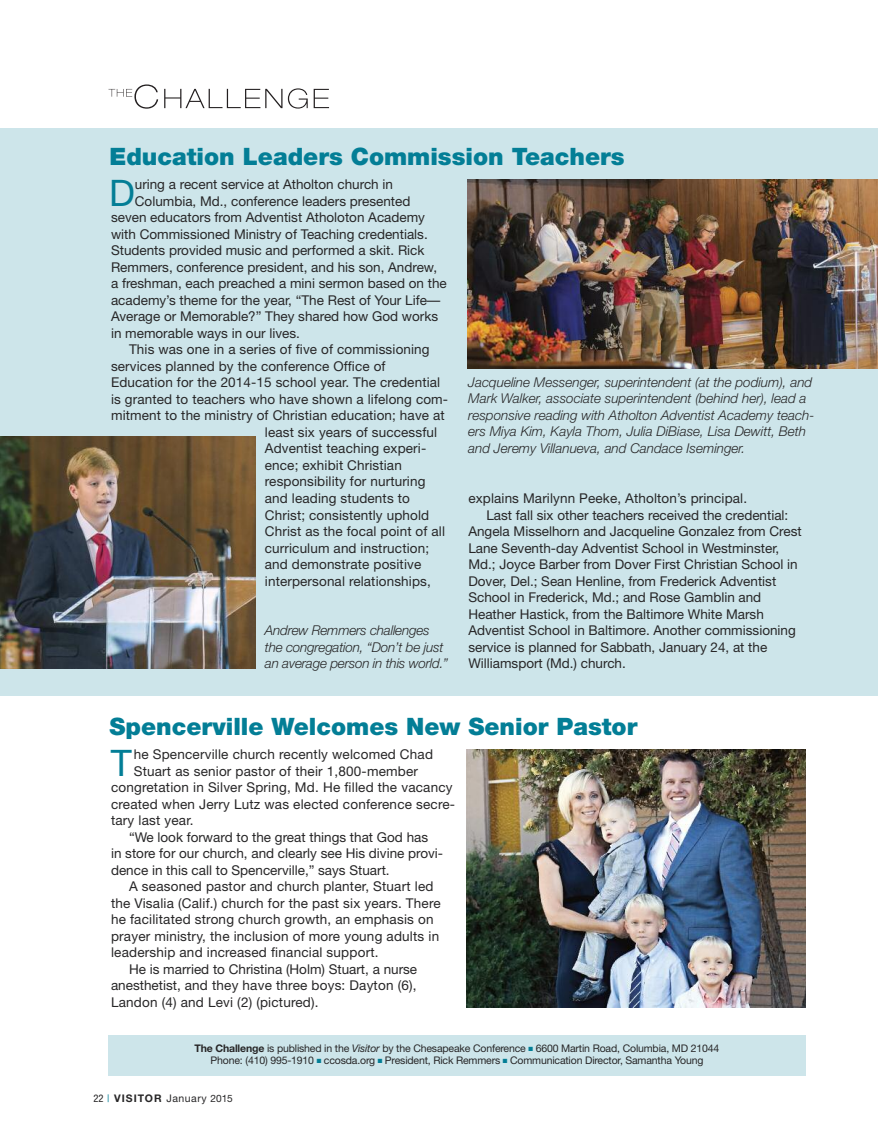
<style>
.page{position:relative;width:878px;height:1148px;background:#fff}
.page>*{position:absolute;margin:0;border:0;box-sizing:border-box;transform-origin:0 0}
.t1{font:36.6px "Helvetica Neue";color:#037e96}
.t2{font:900 24px "Helvetica Neue";color:#037e96}
.t3{font:13.5px "Helvetica Neue";color:#272627}
.t4{font:italic 300 13.5px/16.5px "Helvetica Neue";color:#272627}
.t5{font:10.5px/12px "Helvetica Neue";letter-spacing:-.015em;color:#272627;text-align:center}
.t6{font:700 10.5px "Helvetica Neue";letter-spacing:.1em;color:#272627}
.s1{font-weight:700}
.s2{font-style:italic}
.s3{color:#037e96}
.s4{font-weight:400;font-stretch:condensed}
.s5{font-weight:400;font-stretch:condensed;color:#037e96}
.s6{font-weight:400}
.s7{font-weight:400;font-size:10.2px}
</style>
<div class="page">
<div style="left:0;top:128px;width:877px;height:567px;background:#cde5ea"></div>
<svg style="left:108px;top:84px;width:50px;height:25px"></svg>
<svg style="left:164px;top:89px;width:118px;height:19px"></svg>
<svg style="left:288px;top:88px;width:41px;height:21px"></svg>
<img style="left:467px;top:179px;width:410px;height:189px">
<img style="left:0;top:437px;width:256px;height:231px">
<img style="left:466px;top:749px;width:339px;height:258px">
<div style="left:108px;top:1035px;width:697px;height:40px;background:#cde5ea"></div>
<h2 class="t2" style="left:110px;top:148px;width:516px">Education Leaders Commission Teachers</h2>
<h1 class="t1" style="left:109px;top:180px;width:27px">D</h1>
<p class="t3" style="left:135px;top:180px;width:260px">uring a recent service at Atholton church in</p>
<p class="t3" style="left:135px;top:196px;width:277px">Columbia, Md., conference leaders presented</p>
<p class="t3" style="left:111px;top:213px;width:315px">seven educators from Adventist Atholoton Academy</p>
<p class="t3" style="left:111px;top:229px;width:318px">with Commissioned Ministry of Teaching credentials.</p>
<p class="t3" style="left:111px;top:246px;width:315px">Students provided music and performed a skit. Rick</p>
<p class="t3" style="left:111px;top:262px;width:328px">Remmers, conference president, and his son, Andrew,</p>
<p class="t3" style="left:111px;top:279px;width:337px">a freshman, each preached a mini sermon based on the</p>
<p class="t3" style="left:111px;top:295px;width:331px">academy’s theme for the year, “The Rest of Your Life—</p>
<p class="t3" style="left:111px;top:312px;width:328px">Average or Memorable?” They shared how God works</p>
<p class="t3" style="left:111px;top:328px;width:190px">in memorable ways in our lives.</p>
<p class="t3" style="left:129px;top:345px;width:302px">This was one in a series of five of commissioning</p>
<p class="t3" style="left:111px;top:361px;width:276px">services planned by the conference Office of</p>
<p class="t3" style="left:111px;top:378px;width:331px">Education for the 2014-15 school year. The credential</p>
<p class="t3" style="left:111px;top:394px;width:339px">is granted to teachers who have shown a lifelong com-</p>
<p class="t3" style="left:111px;top:411px;width:335px">mitment to the ministry of Christian education; have at</p>
<p class="t3" style="left:265px;top:427px;width:174px">least six years of successful</p>
<p class="t3" style="left:265px;top:444px;width:163px">Adventist teaching experi-</p>
<p class="t3" style="left:265px;top:460px;width:138px">ence; exhibit Christian</p>
<p class="t3" style="left:265px;top:477px;width:162px">responsibility for nurturing</p>
<p class="t3" style="left:265px;top:493px;width:146px">and leading students to</p>
<p class="t3" style="left:265px;top:510px;width:166px">Christ; consistently uphold</p>
<p class="t3" style="left:265px;top:526px;width:182px">Christ as the focal point of all</p>
<p class="t3" style="left:265px;top:543px;width:166px">curriculum and instruction;</p>
<p class="t3" style="left:265px;top:559px;width:158px">and demonstrate positive</p>
<p class="t3" style="left:265px;top:576px;width:167px">interpersonal relationships,</p>
<p class="t4" style="left:468px;top:375px;width:347px">Jacqueline Messenger, superintendent (at the podium), and Mark Walker, associate superintendent (behind her), lead a responsive reading with Atholton Adventist Academy teach&shy;ers Miya Kim, Kayla Thom, Julia DiBiase, Lisa Dewitt, Beth and Jeremy Villanueva, and Candace Iseminger.</p>
<p class="t3" style="left:468px;top:493px;width:280px">explains Marilynn Peeke, Atholton’s principal.</p>
<p class="t3" style="left:486px;top:510px;width:303px">Last fall six other teachers received the credential:</p>
<p class="t3" style="left:468px;top:526px;width:335px">Angela Misselhorn and Jacqueline Gonzalez from Crest</p>
<p class="t3" style="left:468px;top:543px;width:312px">Lane Seventh-day Adventist School in Westminster,</p>
<p class="t3" style="left:468px;top:559px;width:331px">Md.; Joyce Barber from Dover First Christian School in</p>
<p class="t3" style="left:468px;top:576px;width:309px">Dover, Del.; Sean Henline, from Frederick Adventist</p>
<p class="t3" style="left:468px;top:592px;width:294px">School in Frederick, Md.; and Rose Gamblin and</p>
<p class="t3" style="left:468px;top:609px;width:297px">Heather Hastick, from the Baltimore White Marsh</p>
<p class="t3" style="left:468px;top:625px;width:329px">Adventist School in Baltimore. Another commissioning</p>
<p class="t3" style="left:468px;top:642px;width:300px">service is planned for Sabbath, January 24, at the</p>
<p class="t3" style="left:468px;top:658px;width:159px">Williamsport (Md.) church.</p>
<p class="t4" style="left:265px;top:623px;width:185px">Andrew Remmers challenges the congregation, “Don’t be just an average person in this world.”</p>
<h2 class="t2" style="left:110px;top:717px;width:529px">Spencerville Welcomes New Senior Pastor</h2>
<h1 class="t1" style="left:111px;top:749px;width:23px">T</h1>
<p class="t3" style="left:134px;top:749px;width:301px">he Spencerville church recently welcomed Chad</p>
<p class="t3" style="left:134px;top:766px;width:286px">Stuart as senior pastor of their 1,800-member</p>
<p class="t3" style="left:111px;top:782px;width:343px">congretation in Silver Spring, Md. He filled the vacancy</p>
<p class="t3" style="left:111px;top:799px;width:346px">created when Jerry Lutz was elected conference secre-</p>
<p class="t3" style="left:111px;top:815px;width:84px">tary last year.</p>
<p class="t3" style="left:129px;top:832px;width:301px">“We look forward to the great things that God has</p>
<p class="t3" style="left:111px;top:848px;width:333px">in store for our church, and clearly see His divine provi-</p>
<p class="t3" style="left:111px;top:865px;width:280px">dence in this call to Spencerville,” says Stuart.</p>
<p class="t3" style="left:129px;top:881px;width:306px">A seasoned pastor and church planter, Stuart led</p>
<p class="t3" style="left:111px;top:898px;width:331px">the Visalia (Calif.) church for the past six years. There</p>
<p class="t3" style="left:111px;top:914px;width:324px">he facilitated strong church growth, an emphasis on</p>
<p class="t3" style="left:111px;top:931px;width:330px">prayer ministry, the inclusion of more young adults in</p>
<p class="t3" style="left:111px;top:947px;width:269px">leadership and increased financial support.</p>
<p class="t3" style="left:129px;top:964px;width:289px">He is married to Christina (Holm) Stuart, a nurse</p>
<p class="t3" style="left:111px;top:980px;width:307px">anesthetist, and they have three boys: Dayton (6),</p>
<p class="t3" style="left:111px;top:997px;width:209px">Landon (4) and Levi (2) (pictured).</p>
<p class="t5" style="left:194px;top:1043px;width:526px"><span class="s1">The Challenge</span> is published in the <span class="s2">Visitor</span> by the Chesapeake Conference <span class="s3">■</span> 6600 Martin Road, Columbia, MD 21044<br>Phone: (410) 995-1910 <span class="s3">■</span> ccosda.org <span class="s3">■</span> President, Rick Remmers <span class="s3">■</span> Communication Director, Samantha Young</p>
<p class="t6" style="left:93px;top:1094px;width:141px"><span class="s4">22</span> <span class="s5">|</span> VISITOR <span class="s6">January</span> <span class="s7">2015</span></p>
</div>
